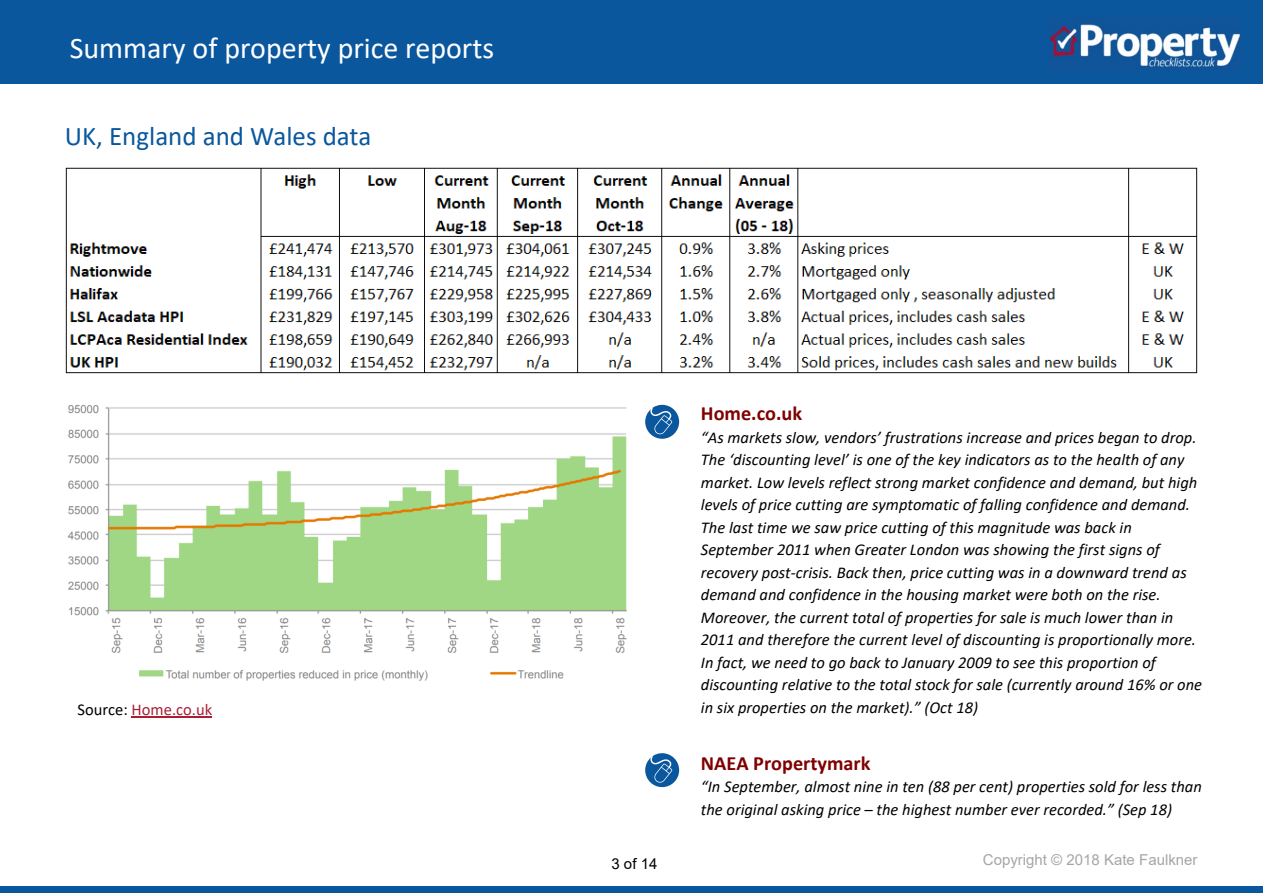
<style>
.page{position:relative;width:1263px;height:893px;background:#fff}
.page>*{position:absolute;margin:0;border:0;box-sizing:border-box;transform-origin:0 0}
.t1{font:30px "Calibri";color:#fff}
.t2{font:27px "Calibri";color:#0a579e}
.t3{font:700 20.25px "Calibri";color:#800000}
.t4{font:italic 16.5px/22.5px "Calibri";color:#000}
.t5{font:16.5px "Calibri";color:#a81e33}
.t6{font:15px "Arial";color:#a6a6a6}
.t7{font:15px "Arial";color:#000}
.s1{color:#000}
</style>
<div class="page">
<div style="left:0;top:887px;width:1263px;height:6px;background:#0a579e"></div>
<div style="left:0;top:0;width:1263px;height:83px;background:#0a579e"></div>
<img style="left:1049px;top:21px;width:192px;height:49px">
<img style="left:65px;top:167px;width:1133px;height:207px">
<img style="left:67px;top:405px;width:560px;height:276px">
<hr style="left:132px;top:716px;width:80px;height:2px;background:#a81e33">
<svg style="left:645px;top:405px;width:34px;height:34px"></svg>
<svg style="left:645px;top:753px;width:34px;height:34px"></svg>
<h1 class="t1" style="left:70px;top:36px;width:426px">Summary of property price reports</h1>
<h2 class="t2" style="left:65px;top:125px;width:308px">UK, England and Wales data</h2>
<p class="t5" style="left:78px;top:703px;width:136px"><span class="s1">Source:</span> Home.co.uk</p>
<p class="t7" style="left:611px;top:858px;width:47px">3 of 14</p>
<p class="t3" style="left:701px;top:405px;width:103px">Home.co.uk</p>
<p class="t4" style="left:701px;top:427px;width:503px">“As markets slow, vendors’ frustrations increase and prices began to drop.<br>The ‘discounting level’ is one of the key indicators as to the health of any market. Low levels reflect strong market confidence and demand, but high levels of price cutting are symptomatic of falling confidence and demand.<br>The last time we saw price cutting of this magnitude was back in September 2011 when Greater London was showing the first signs of recovery post-crisis. Back then, price cutting was in a downward trend as demand and confidence in the housing market were both on the rise.<br>Moreover, the current total of properties for sale is much lower than in 2011 and therefore the current level of discounting is proportionally more.<br>In fact, we need to go back to January 2009 to see this proportion of discounting relative to the total stock for sale (currently around 16% or one in six properties on the market).” (Oct 18)</p>
<p class="t3" style="left:701px;top:754px;width:171px">NAEA Propertymark</p>
<p class="t4" style="left:701px;top:777px;width:502px">“In September, almost nine in ten (88 per cent) properties sold for less than the original asking price – the highest number ever recorded.” (Sep 18)</p>
<p class="t6" style="left:983px;top:854px;width:216px">Copyright © 2018 Kate Faulkner</p>
</div>
